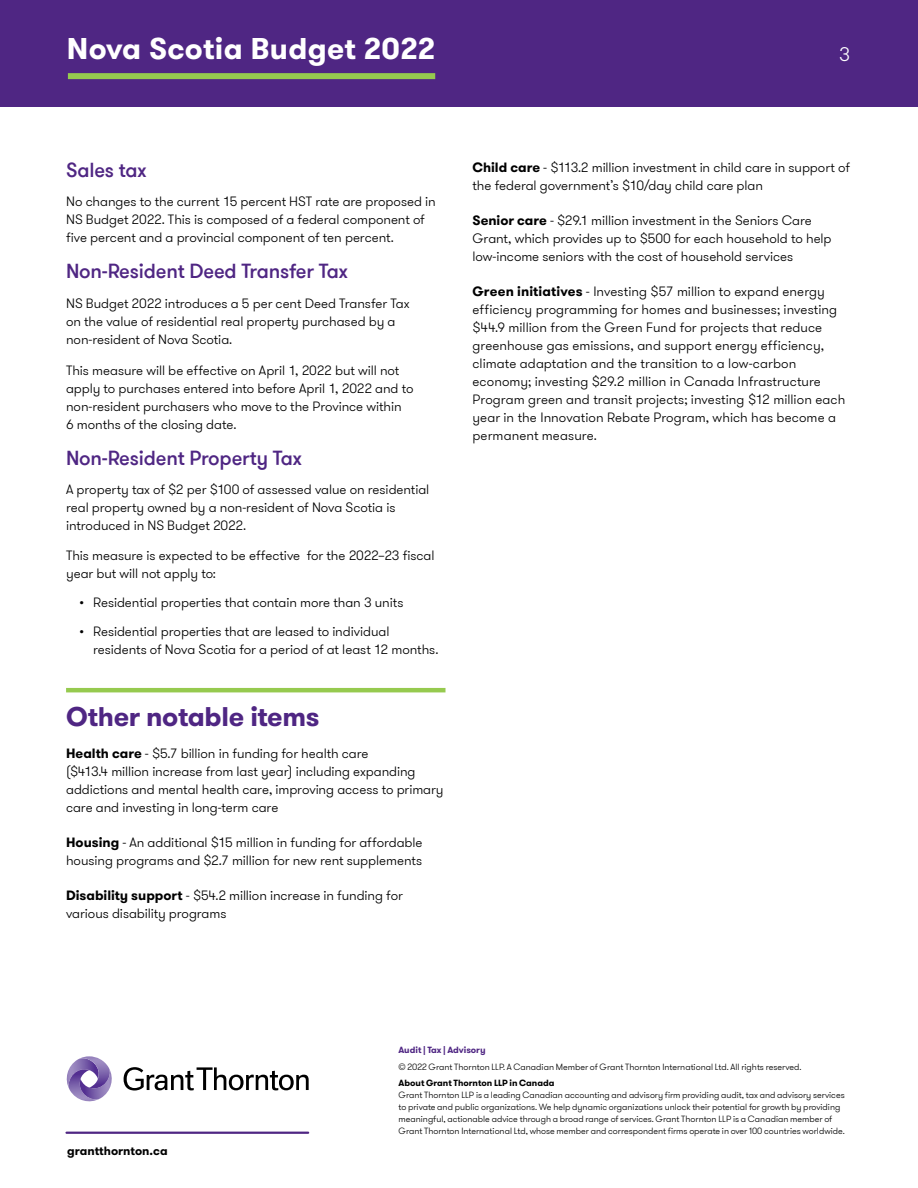
<style>
.page{position:relative;width:918px;height:1188px;background:#fff}
.page>*{position:absolute;margin:0;border:0;box-sizing:border-box;transform-origin:0 0}
.t1{font:700 30px "GT Walsheim Pro";letter-spacing:.01em;color:#fff}
.t2{font:700 27px "GT Walsheim Pro";letter-spacing:-.015em;color:#4f2683}
.t3{font:500 20.25px "GT Walsheim Pro";letter-spacing:-.01em;color:#4f2683}
.t4{font:300 19.5px "GT Walsheim Pro";color:#fff}
.t5{font:300 13.5px/18px "GT Walsheim Pro";color:#000}
.t6{font:700 12px "GT Walsheim Pro";color:#000}
.t7{font:300 9px/12px "GT Walsheim Pro";color:#000}
.t8{font:700 9px "GT Walsheim Pro";color:#000}
.t9{font:700 9px "GT Walsheim Pro";color:#4f2683}
.s1{font-weight:700}
</style>
<div class="page">
<div style="left:0;top:0;width:918px;height:107px;background:#4f2683"></div>
<div style="left:68px;top:73px;width:367px;height:6px;background:#96ca4f"></div>
<hr style="left:66px;top:688px;width:380px;height:4px;background:#96ca4f">
<svg style="left:124px;top:1067px;width:185px;height:24px"></svg>
<svg style="left:66px;top:1056px;width:46px;height:46px"></svg>
<hr style="left:67px;top:1132px;width:241px;height:2px;background:#4f2683">
<h1 class="t1" style="left:67px;top:29px;width:370px">Nova Scotia Budget 2022</h1>
<h3 class="t4" style="left:839px;top:42px;width:12px">3</h3>
<h3 class="t3" style="left:66px;top:157px;width:82px">Sales tax</h3>
<p class="t5" style="left:66px;top:193px;width:371px">No changes to the current 15 percent HST rate are proposed in<br>NS Budget 2022. This is composed of a federal component of five percent and a provincial component of ten percent.</p>
<h3 class="t3" style="left:66px;top:259px;width:283px">Non-Resident Deed Transfer Tax</h3>
<p class="t5" style="left:66px;top:294px;width:345px">NS Budget 2022 introduces a 5 per cent Deed Transfer Tax on the value of residential real property purchased by a non-resident of Nova Scotia.</p>
<p class="t5" style="left:66px;top:362px;width:349px">This measure will be effective on April 1, 2022 but will not apply to purchases entered into before April 1, 2022 and to non-resident purchasers who move to the Province within<br>6 months of the closing date.</p>
<h3 class="t3" style="left:66px;top:445px;width:237px">Non-Resident Property Tax</h3>
<p class="t5" style="left:66px;top:481px;width:365px">A property tax of $2 per $100 of assessed value on residential real property owned by a non-resident of Nova Scotia is introduced in NS Budget 2022.</p>
<p class="t5" style="left:66px;top:546px;width:370px">This measure is expected to be effective for the 2022–23 fiscal year but will not apply to:</p>
<p class="t5" style="left:80px;top:594px;width:325px">• Residential properties that contain more than 3 units</p>
<p class="t5" style="left:93px;top:623px;width:347px;text-indent:-14px">• Residential properties that are leased to individual residents of Nova Scotia for a period of at least 12 months.</p>
<h2 class="t2" style="left:66px;top:699px;width:255px">Other notable items</h2>
<p class="t5" style="left:66px;top:744px;width:379px"><span class="s1">Health care</span> - $5.7 billion in funding for health care<br>($413.4 million increase from last year) including expanding addictions and mental health care, improving access to primary care and investing in long-term care</p>
<p class="t5" style="left:66px;top:833px;width:358px"><span class="s1">Housing</span> - An additional $15 million in funding for affordable housing programs and $2.7 million for new rent supplements</p>
<p class="t5" style="left:66px;top:886px;width:338px"><span class="s1">Disability support</span> - $54.2 million increase in funding for various disability programs</p>
<p class="t5" style="left:473px;top:159px;width:379px"><span class="s1">Child care</span> - $113.2 million investment in child care in support of the federal government’s $10/day child care plan</p>
<p class="t5" style="left:473px;top:212px;width:361px"><span class="s1">Senior care</span> - $29.1 million investment in the Seniors Care<br>Grant, which provides up to $500 for each household to help low-income seniors with the cost of household services</p>
<p class="t5" style="left:473px;top:283px;width:374px"><span class="s1">Green initiatives</span> - Investing $57 million to expand energy efficiency programming for homes and businesses; investing $44.9 million from the Green Fund for projects that reduce greenhouse gas emissions, and support energy efficiency, climate adaptation and the transition to a low-carbon economy; investing $29.2 million in Canada Infrastructure Program green and transit projects; investing $12 million each year in the Innovation Rebate Program, which has become a permanent measure.</p>
<p class="t6" style="left:67px;top:1143px;width:102px">grantthornton.ca</p>
<p class="t9" style="left:399px;top:1044px;width:89px">Audit | Tax | Advisory</p>
<p class="t7" style="left:399px;top:1061px;width:404px">© 2022 Grant Thornton LLP. A Canadian Member of Grant Thornton International Ltd. All rights reserved.</p>
<p class="t8" style="left:399px;top:1077px;width:158px">About Grant Thornton LLP in Canada</p>
<p class="t7" style="left:399px;top:1089px;width:448px">Grant Thornton LLP is a leading Canadian accounting and advisory firm providing audit, tax and advisory services to private and public organizations. We help dynamic organizations unlock their potential for growth by providing meaningful, actionable advice through a broad range of services. Grant Thornton LLP is a Canadian member of Grant Thornton International Ltd, whose member and correspondent firms operate in over 100 countries worldwide.</p>
</div>
